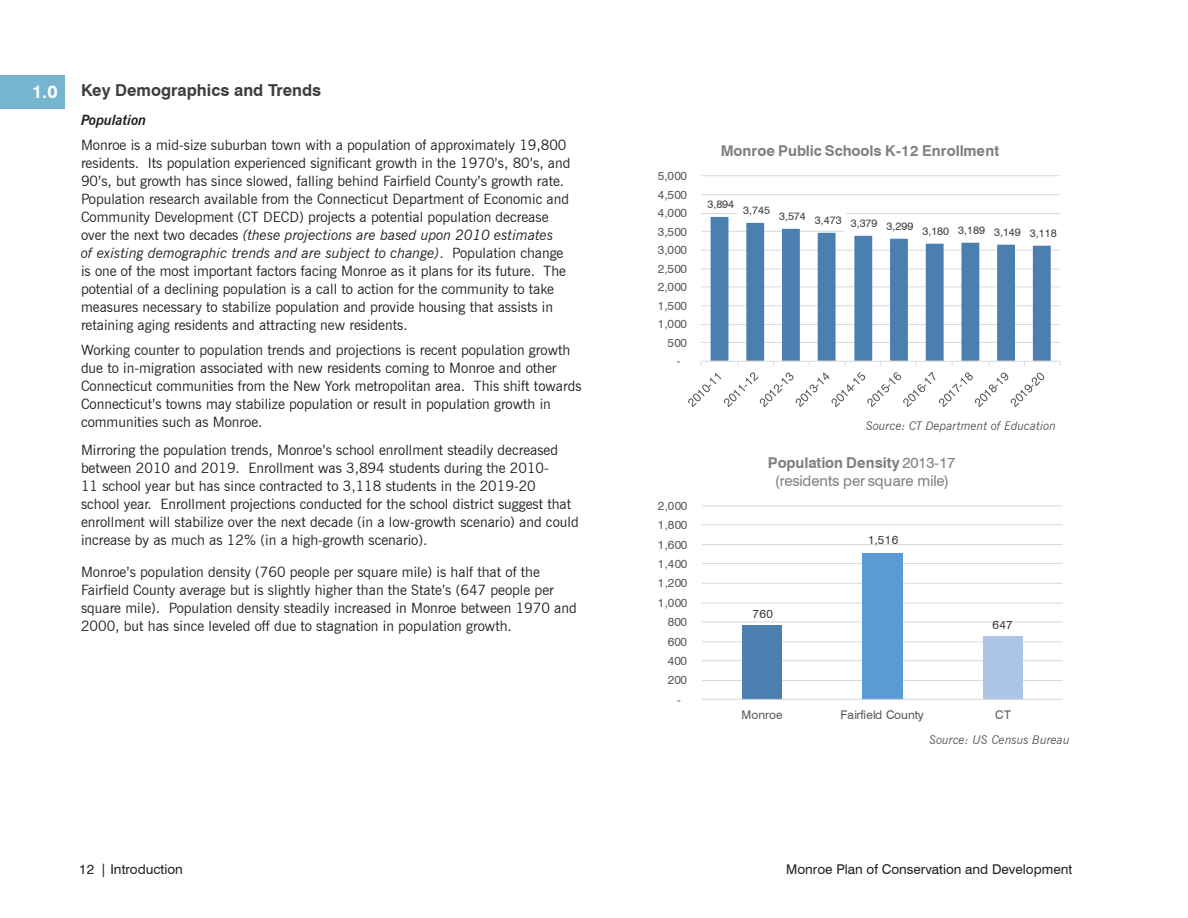
<style>
.page{position:relative;width:1188px;height:918px;background:#fff}
.page>*{position:absolute;margin:0;border:0;box-sizing:border-box;transform-origin:0 0}
.t1{font:700 18px "Swiss 721 BT";color:#fff}
.BodyText{font:700 16.5px "Swiss 721 BT";color:#3e3e3f}
.t2{font:14.85px/17.9px "Swiss 721 BT";letter-spacing:-.01em;color:#7f7f7f;text-align:center}
.t3{font:700 14.85px "Swiss 721 BT";letter-spacing:-.005em;color:#7f7f7f}
.BodyText-2{font:14.25px/18px "News Gothic BT";color:#231f20}
.BodyText-3{font:italic 700 14.25px "News Gothic BT";color:#231f20}
.t4{font:13.5px "Swiss 721 BT";color:#231f20}
.t5{font:italic 12px "News Gothic BT";color:#57585a}
.t6{font:11.85px "Swiss 721 BT";color:#595959}
.t7{font:11.85px "Swiss 721 BT";letter-spacing:.035em;color:#404040}
.t8{font:10.95px "Swiss 721 BT";letter-spacing:-.005em;color:#404040}
.s1{font-style:italic}
.s2{font-weight:700}
</style>
<div class="page">
<div style="left:0;top:76px;width:65px;height:33px;background:#76b4cf"></div>
<svg style="left:702px;top:505px;width:361px;height:195px"></svg>
<svg style="left:688px;top:175px;width:373px;height:233px"></svg>
<p class="t1" style="left:32px;top:81px;width:27px">1.0</p>
<p class="BodyText" style="left:81px;top:80px;width:242px">Key Demographics and Trends</p>
<p class="BodyText-3" style="left:81px;top:111px;width:67px">Population</p>
<p class="BodyText-2" style="left:81px;top:136px;width:491px">Monroe is a mid-size suburban town with a population of approximately 19,800 residents. Its population experienced significant growth in the 1970’s, 80’s, and 90’s, but growth has since slowed, falling behind Fairfield County’s growth rate.<br>Population research available from the Connecticut Department of Economic and Community Development (CT DECD) projects a potential population decrease over the next two decades <span class="s1">(these projections are based upon 2010 estimates<br>of existing demographic trends and are subject to change)</span>. Population change is one of the most important factors facing Monroe as it plans for its future. The potential of a declining population is a call to action for the community to take measures necessary to stabilize population and provide housing that assists in retaining aging residents and attracting new residents.</p>
<p class="BodyText-2" style="left:81px;top:340px;width:502px">Working counter to population trends and projections is recent population growth due to in-migration associated with new residents coming to Monroe and other Connecticut communities from the New York metropolitan area. This shift towards Connecticut’s towns may stabilize population or result in population growth in communities such as Monroe.</p>
<p class="BodyText-2" style="left:81px;top:441px;width:499px">Mirroring the population trends, Monroe’s school enrollment steadily decreased between 2010 and 2019. Enrollment was 3,894 students during the 2010-<br>11 school year but has since contracted to 3,118 students in the 2019-20<br>school year. Enrollment projections conducted for the school district suggest that enrollment will stabilize over the next decade (in a low-growth scenario) and could increase by as much as 12% (in a high-growth scenario).</p>
<p class="BodyText-2" style="left:81px;top:563px;width:497px">Monroe’s population density (760 people per square mile) is half that of the Fairfield County average but is slightly higher than the State’s (647 people per square mile). Population density steadily increased in Monroe between 1970 and 2000, but has since leveled off due to stagnation in population growth.</p>
<p class="t6" style="left:658px;top:169px;width:31px">5,000</p>
<p class="t6" style="left:658px;top:187px;width:31px">4,500</p>
<p class="t6" style="left:658px;top:206px;width:31px">4,000</p>
<p class="t6" style="left:658px;top:224px;width:31px">3,500</p>
<p class="t6" style="left:658px;top:243px;width:31px">3,000</p>
<p class="t6" style="left:658px;top:261px;width:31px">2,500</p>
<p class="t6" style="left:658px;top:280px;width:31px">2,000</p>
<p class="t6" style="left:658px;top:298px;width:31px">1,500</p>
<p class="t6" style="left:658px;top:317px;width:31px">1,000</p>
<p class="t6" style="left:668px;top:335px;width:21px">500</p>
<p class="t6" style="left:677px;top:354px;width:5px">-</p>
<p class="t3" style="left:721px;top:142px;width:280px">Monroe Public Schools K-12 Enrollment</p>
<p class="t8" style="left:707px;top:198px;width:28px">3,894</p>
<p class="t8" style="left:743px;top:203px;width:28px">3,745</p>
<p class="t8" style="left:779px;top:222px;width:279px">3,574 3,473 3,379 3,299 3,180 3,189 3,149 3,118</p>
<p class="t6" style="left:658px;top:498px;width:31px">2,000</p>
<p class="t6" style="left:658px;top:518px;width:31px">1,800</p>
<p class="t6" style="left:658px;top:537px;width:31px">1,600</p>
<p class="t6" style="left:658px;top:557px;width:31px">1,400</p>
<p class="t6" style="left:658px;top:576px;width:31px">1,200</p>
<p class="t6" style="left:658px;top:595px;width:31px">1,000</p>
<p class="t6" style="left:668px;top:615px;width:21px">800</p>
<p class="t6" style="left:668px;top:634px;width:21px">600</p>
<p class="t6" style="left:668px;top:654px;width:21px">400</p>
<p class="t6" style="left:668px;top:673px;width:21px">200</p>
<p class="t6" style="left:677px;top:692px;width:5px">-</p>
<p class="t5" style="left:866px;top:419px;width:192px">Source: CT Department of Education</p>
<p class="t2" style="left:768px;top:454px;width:189px"><span class="s2">Population Density</span> 2013-17 (residents per square mile)</p>
<p class="t7" style="left:753px;top:606px;width:22px">760</p>
<p class="t7" style="left:868px;top:533px;width:32px">1,516</p>
<p class="t7" style="left:992px;top:617px;width:22px">647</p>
<p class="t6" style="left:742px;top:708px;width:43px">Monroe</p>
<p class="t6" style="left:841px;top:708px;width:85px">Fairfield County</p>
<p class="t6" style="left:995px;top:708px;width:17px">CT</p>
<p class="t5" style="left:929px;top:733px;width:142px">Source: US Census Bureau</p>
<p class="t4" style="left:79px;top:861px;width:105px">12 | Introduction</p>
<p class="t4" style="left:786px;top:861px;width:287px">Monroe Plan of Conservation and Development</p>
</div>
